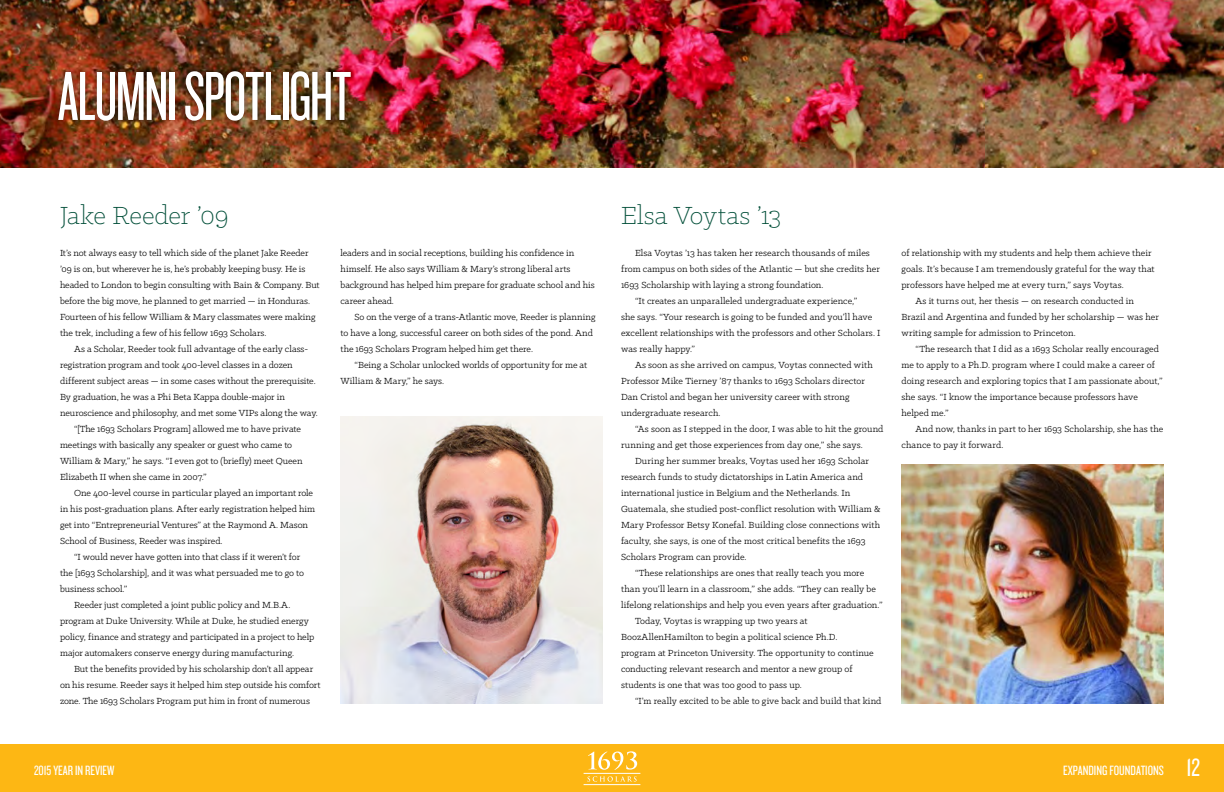
<style>
.page{position:relative;width:1224px;height:792px;background:#fff}
.page>*{position:absolute;margin:0;border:0;box-sizing:border-box;transform-origin:0 0}
.t1{font:72px "Knockout HTF27 Junior Bantamwt";letter-spacing:-.02em;color:#fff}
.t2{font:300 28px "Klinic Slab";letter-spacing:-.005em;color:#004e38}
.t3{font:26px "Knockout HTF28 Junior Featherwt";color:#fff}
.t4{font:14px "Knockout HTF28 Junior Featherwt";color:#fff}
.t5{font:10px/16px "Klinic Slab";color:#000}
</style>
<div class="page">
<div style="left:0;top:744px;width:1224px;height:48px;background:#fdb714"></div>
<hr style="left:584px;top:773px;width:56px;height:1px;background:#fff">
<hr style="left:584px;top:784px;width:56px;height:1px;background:#fff">
<svg style="left:588px;top:751px;width:49px;height:19px"></svg>
<svg style="left:587px;top:776px;width:50px;height:6px"></svg>
<img style="left:0;top:0;width:1224px;height:168px">
<div style="left:53px;top:66px;width:303px;height:60px;background:#000;opacity:.5"></div>
<img style="left:340px;top:416px;width:263px;height:288px">
<img style="left:902px;top:464px;width:262px;height:240px">
<h1 class="t1" style="left:58px;top:61px;width:295px">ALUMNI SPOTLIGHT</h1>
<h2 class="t2" style="left:60px;top:198px;width:170px">Jake Reeder ’09</h2>
<p class="t5" style="left:60px;top:245px;width:261px">It’s not always easy to tell which side of the planet Jake Reeder ’09 is on, but wherever he is, he’s probably keeping busy. He is headed to London to begin consulting with Bain &amp; Company. But before the big move, he planned to get married — in Honduras.<br>Fourteen of his fellow William &amp; Mary classmates were making the trek, including a few of his fellow 1693 Scholars.</p>
<p class="t5" style="left:74px;top:341px;width:236px">As a Scholar, Reeder took full advantage of the early class-</p>
<p class="t5" style="left:60px;top:357px;width:234px">registration program and took 400-level classes in a dozen</p>
<p class="t5" style="left:60px;top:373px;width:257px">different subject areas — in some cases without the prerequisite.</p>
<p class="t5" style="left:60px;top:389px;width:227px">By graduation, he was a Phi Beta Kappa double-major in</p>
<p class="t5" style="left:60px;top:405px;width:259px">neuroscience and philosophy, and met some VIPs along the way.</p>
<p class="t5" style="left:74px;top:421px;width:228px">“[The 1693 Scholars Program] allowed me to have private</p>
<p class="t5" style="left:60px;top:437px;width:234px">meetings with basically any speaker or guest who came to</p>
<p class="t5" style="left:60px;top:453px;width:244px">William &amp; Mary,” he says. “I even got to (briefly) meet Queen</p>
<p class="t5" style="left:60px;top:469px;width:148px">Elizabeth II when she came in 2007.”</p>
<p class="t5" style="left:74px;top:485px;width:241px">One 400-level course in particular played an important role</p>
<p class="t5" style="left:60px;top:501px;width:257px">in his post-graduation plans. After early registration helped him</p>
<p class="t5" style="left:60px;top:517px;width:250px">get into “Entrepreneurial Ventures” at the Raymond A. Mason</p>
<p class="t5" style="left:60px;top:533px;width:164px">School of Business, Reeder was inspired.</p>
<p class="t5" style="left:74px;top:549px;width:228px">“I would never have gotten into that class if it weren’t for</p>
<p class="t5" style="left:60px;top:565px;width:246px">the [1693 Scholarship], and it was what persuaded me to go to</p>
<p class="t5" style="left:60px;top:581px;width:69px">business school.”</p>
<p class="t5" style="left:74px;top:597px;width:218px">Reeder just completed a joint public policy and M.B.A.</p>
<p class="t5" style="left:60px;top:613px;width:251px">program at Duke University. While at Duke, he studied energy</p>
<p class="t5" style="left:60px;top:629px;width:256px">policy, finance and strategy and participated in a project to help</p>
<p class="t5" style="left:60px;top:645px;width:236px">major automakers conserve energy during manufacturing.</p>
<p class="t5" style="left:74px;top:661px;width:241px">But the benefits provided by his scholarship don’t all appear</p>
<p class="t5" style="left:60px;top:677px;width:262px">on his resume. Reeder says it helped him step outside his comfort</p>
<p class="t5" style="left:60px;top:693px;width:252px">zone. The 1693 Scholars Program put him in front of numerous</p>
<p class="t5" style="left:340px;top:245px;width:256px">leaders and in social receptions, building his confidence in himself. He also says William &amp; Mary’s strong liberal arts background has helped him prepare for graduate school and his career ahead.</p>
<p class="t5" style="left:340px;top:309px;width:257px;text-indent:14px">So on the verge of a trans-Atlantic move, Reeder is planning to have a long, successful career on both sides of the pond. And the 1693 Scholars Program helped him get there.</p>
<p class="t5" style="left:340px;top:357px;width:248px;text-indent:14px">“Being a Scholar unlocked worlds of opportunity for me at<br>William &amp; Mary,” he says.</p>
<h2 class="t2" style="left:621px;top:198px;width:162px">Elsa Voytas ’13</h2>
<p class="t5" style="left:635px;top:245px;width:236px">Elsa Voytas ’13 has taken her research thousands of miles</p>
<p class="t5" style="left:621px;top:261px;width:260px">from campus on both sides of the Atlantic — but she credits her</p>
<p class="t5" style="left:621px;top:277px;width:204px">1693 Scholarship with laying a strong foundation.</p>
<p class="t5" style="left:635px;top:293px;width:224px">“It creates an unparalleled undergraduate experience,”</p>
<p class="t5" style="left:621px;top:309px;width:253px">she says. “Your research is going to be funded and you’ll have</p>
<p class="t5" style="left:621px;top:325px;width:261px">excellent relationships with the professors and other Scholars. I</p>
<p class="t5" style="left:621px;top:341px;width:76px">was really happy.”</p>
<p class="t5" style="left:635px;top:357px;width:239px">As soon as she arrived on campus, Voytas connected with</p>
<p class="t5" style="left:621px;top:373px;width:245px">Professor Mike Tierney ’87 thanks to 1693 Scholars director</p>
<p class="t5" style="left:621px;top:389px;width:230px">Dan Cristol and began her university career with strong</p>
<p class="t5" style="left:621px;top:405px;width:101px">undergraduate research.</p>
<p class="t5" style="left:635px;top:421px;width:250px">“As soon as I stepped in the door, I was able to hit the ground</p>
<p class="t5" style="left:621px;top:437px;width:243px">running and get those experiences from day one,” she says.</p>
<p class="t5" style="left:635px;top:453px;width:236px">During her summer breaks, Voytas used her 1693 Scholar</p>
<p class="t5" style="left:621px;top:469px;width:244px">research funds to study dictatorships in Latin America and</p>
<p class="t5" style="left:621px;top:485px;width:231px">international justice in Belgium and the Netherlands. In</p>
<p class="t5" style="left:621px;top:501px;width:261px">Guatemala, she studied post-conflict resolution with William &amp;</p>
<p class="t5" style="left:621px;top:517px;width:261px">Mary Professor Betsy Konefal. Building close connections with</p>
<p class="t5" style="left:621px;top:533px;width:246px">faculty, she says, is one of the most critical benefits the 1693</p>
<p class="t5" style="left:621px;top:549px;width:127px">Scholars Program can provide.</p>
<p class="t5" style="left:635px;top:565px;width:231px">“These relationships are ones that really teach you more</p>
<p class="t5" style="left:621px;top:581px;width:257px">than you’ll learn in a classroom,” she adds. “They can really be</p>
<p class="t5" style="left:621px;top:597px;width:263px">lifelong relationships and help you even years after graduation.”</p>
<p class="t5" style="left:635px;top:613px;width:174px">Today, Voytas is wrapping up two years at</p>
<p class="t5" style="left:621px;top:629px;width:218px">BoozAllenHamilton to begin a political science Ph.D.</p>
<p class="t5" style="left:621px;top:645px;width:254px">program at Princeton University. The opportunity to continue</p>
<p class="t5" style="left:621px;top:661px;width:233px">conducting relevant research and mentor a new group of</p>
<p class="t5" style="left:621px;top:677px;width:182px">students is one that was too good to pass up.</p>
<p class="t5" style="left:635px;top:693px;width:248px">“I’m really excited to be able to give back and build that kind</p>
<p class="t5" style="left:902px;top:245px;width:252px">of relationship with my students and help them achieve their</p>
<p class="t5" style="left:902px;top:261px;width:255px">goals. It’s because I am tremendously grateful for the way that</p>
<p class="t5" style="left:902px;top:277px;width:224px">professors have helped me at every turn,” says Voytas.</p>
<p class="t5" style="left:916px;top:293px;width:220px">As it turns out, her thesis — on research conducted in</p>
<p class="t5" style="left:902px;top:309px;width:259px">Brazil and Argentina and funded by her scholarship — was her</p>
<p class="t5" style="left:902px;top:325px;width:176px">writing sample for admission to Princeton.</p>
<p class="t5" style="left:916px;top:341px;width:245px">“The research that I did as a 1693 Scholar really encouraged</p>
<p class="t5" style="left:902px;top:357px;width:255px">me to apply to a Ph.D. program where I could make a career of</p>
<p class="t5" style="left:902px;top:373px;width:263px">doing research and exploring topics that I am passionate about,”</p>
<p class="t5" style="left:902px;top:389px;width:238px">she says. “I know the importance because professors have</p>
<p class="t5" style="left:902px;top:405px;width:49px">helped me.”</p>
<p class="t5" style="left:916px;top:421px;width:249px">And now, thanks in part to her 1693 Scholarship, she has the</p>
<p class="t5" style="left:902px;top:437px;width:103px">chance to pay it forward.</p>
<h3 class="t4" style="left:34px;top:764px;width:82px">2015 YEAR IN REVIEW</h3>
<h3 class="t4" style="left:1063px;top:764px;width:102px">EXPANDING FOUNDATIONS</h3>
<h3 class="t3" style="left:1186px;top:755px;width:15px">12</h3>
</div>
